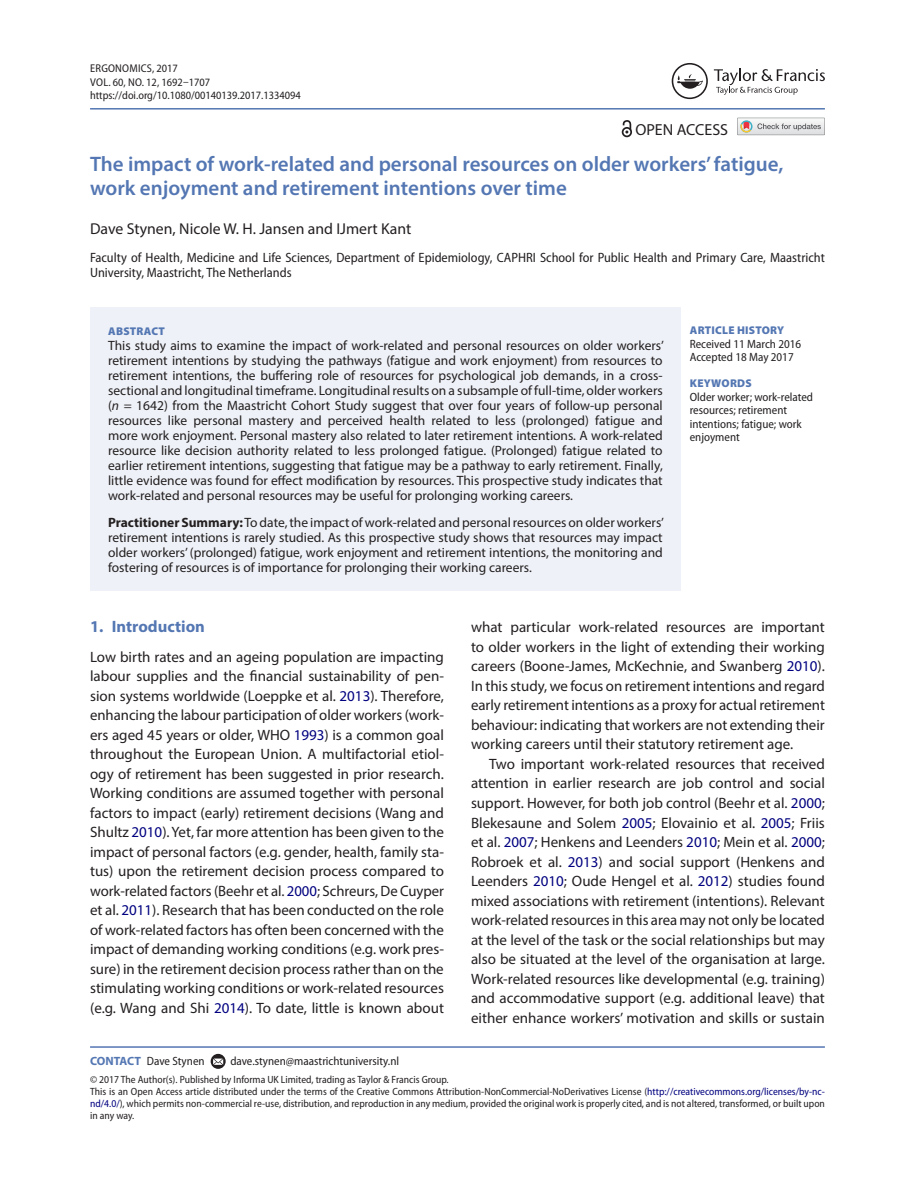
<style>
.page{position:relative;width:915px;height:1191px;background:#fff}
.page>*{position:absolute;margin:0;border:0;box-sizing:border-box;transform-origin:0 0}
.t1{font:600 21px/24px "Myriad Pro";color:#5477b3}
.t2{font:700 16.5px "Myriad Pro";color:#5477b3}
.t3{font:16.05px "Myriad Pro";color:#231f20}
.t4{font:15.75px "Myriad Pro";color:#231f20}
.t5{font:15px/19.5px "Myriad Pro";color:#231f20;text-align:justify}
.t6{font:13.5px/15px "Myriad Pro";color:#231f20;text-align:justify}
.t7{font:semi-condensed 13.5px/15px "Myriad Pro";color:#231f20}
.t8{font:semi-condensed 12px/13.5px "Myriad Pro";color:#231f20}
.t9{font:semi-condensed 11.25px/13.5px "Myriad Pro";color:#231f20}
.t10{font:900 11.25px "Myriad Pro";letter-spacing:.02em;color:#5477b3}
.t11{font:semi-condensed 10.5px/12px "Myriad Pro";color:#231f20}
.s1{font-style:italic}
.s2{font-weight:700}
.s3{color:#000080}
.s4{font-weight:700;font-stretch:normal;color:#5477b3}
</style>
<div class="page">
<hr style="left:90px;top:108px;width:734px;height:2px;background:#5477b3">
<div style="left:90px;top:308px;width:590px;height:210px;background:#eef1f7"></div>
<div style="left:90px;top:485px;width:590px;height:105px;background:#eef1f7"></div>
<hr style="left:90px;top:1046px;width:734px;height:1px;background:#5477b3">
<svg style="left:210px;top:1053px;width:15px;height:15px"></svg>
<svg style="left:213px;top:1058px;width:10px;height:6px"></svg>
<svg style="left:713px;top:69px;width:111px;height:26px"></svg>
<svg style="left:671px;top:63px;width:36px;height:36px"></svg>
<svg style="left:621px;top:120px;width:10px;height:17px"></svg>
<svg style="left:737px;top:118px;width:87px;height:17px"></svg>
<p class="t9" style="left:90px;top:62px;width:212px">Ergonomics, 2017<br>VOL. 60, NO. 12, 1692–1707 https://doi.org/10.1080/00140139.2017.1334094</p>
<p class="t3" style="left:635px;top:120px;width:94px">OPEN ACCESS</p>
<h1 class="t1" style="left:90px;top:151px;width:694px">The impact of work-related and personal resources on older workers’ fatigue, work enjoyment and retirement intentions over time</h1>
<p class="t4" style="left:90px;top:219px;width:323px">Dave Stynen, Nicole W. H. Jansen and IJmert Kant</p>
<p class="t7" style="left:90px;top:250px;width:736px">Faculty of Health, Medicine and Life Sciences, Department of Epidemiology, CAPHRI School for Public Health and Primary Care, Maastricht<br>University, Maastricht, The Netherlands</p>
<p class="t10" style="left:108px;top:324px;width:58px">ABSTRACT</p>
<p class="t6" style="left:108px;top:337px;width:557px">This study aims to examine the impact of work-related and personal resources on older workers’ retirement intentions by studying the pathways (fatigue and work enjoyment) from resources to retirement intentions, the buffering role of resources for psychological job demands, in a cross&shy;sectional and longitudinal timeframe. Longitudinal results on a subsample of full-time, older workers (<span class="s1">n</span> = 1642) from the Maastricht Cohort Study suggest that over four years of follow-up personal resources like personal mastery and perceived health related to less (prolonged) fatigue and more work enjoyment. Personal mastery also related to later retirement intentions. A work-related resource like decision authority related to less prolonged fatigue. (Prolonged) fatigue related to earlier retirement intentions, suggesting that fatigue may be a pathway to early retirement. Finally, little evidence was found for effect modification by resources. This prospective study indicates that work-related and personal resources may be useful for prolonging working careers.</p>
<p class="t6" style="left:108px;top:514px;width:557px"><span class="s2">Practitioner Summary:</span> To date, the impact of work-related and personal resources on older workers’ retirement intentions is rarely studied. As this prospective study shows that resources may impact older workers’ (prolonged) fatigue, work enjoyment and retirement intentions, the monitoring and fostering of resources is of importance for prolonging their working careers.</p>
<p class="t10" style="left:689px;top:324px;width:96px">ARTICLE HISTORY</p>
<p class="t8" style="left:689px;top:337px;width:113px">Received 11 March 2016<br>Accepted 18 May 2017</p>
<p class="t10" style="left:689px;top:377px;width:63px">KEYWORDS</p>
<p class="t8" style="left:689px;top:390px;width:125px">Older worker; work-related resources; retirement intentions; fatigue; work enjoyment</p>
<p class="t2" style="left:90px;top:616px;width:116px">1. Introduction</p>
<p class="t5" style="left:90px;top:646px;width:355px">Low birth rates and an ageing population are impacting labour supplies and the financial sustainability of pen&shy;sion systems worldwide (Loeppke et al. <span class="s3">2013</span>). Therefore, enhancing the labour participation of older workers (work&shy;ers aged 45 years or older, WHO <span class="s3">1993</span>) is a common goal throughout the European Union. A multifactorial etiol&shy;ogy of retirement has been suggested in prior research.<br>Working conditions are assumed together with personal factors to impact (early) retirement decisions (Wang and Shultz <span class="s3">2010</span>). Yet, far more attention has been given to the impact of personal factors (e.g. gender, health, family sta&shy;tus) upon the retirement decision process compared to work-related factors (Beehr et al. <span class="s3">2000</span>; Schreurs, De Cuyper et al. <span class="s3">2011</span>). Research that has been conducted on the role of work-related factors has often been concerned with the impact of demanding working conditions (e.g. work pres&shy;sure) in the retirement decision process rather than on the stimulating working conditions or work-related resources (e.g. Wang and Shi <span class="s3">2014</span>). To date, little is known about</p>
<p class="t8" style="left:90px;top:1054px;width:116px"><span class="s4">CONTACT</span> Dave Stynen</p>
<p class="t8" style="left:230px;top:1054px;width:170px">dave.stynen@maastrichtuniversity.nl</p>
<p class="t5" style="left:471px;top:617px;width:355px">what particular work-related resources are important to older workers in the light of extending their working careers (Boone-James, McKechnie, and Swanberg <span class="s3">2010</span>).<br>In this study, we focus on retirement intentions and regard early retirement intentions as a proxy for actual retirement behaviour: indicating that workers are not extending their working careers until their statutory retirement age.</p>
<p class="t5" style="left:471px;top:754px;width:355px;text-indent:18px">Two important work-related resources that received attention in earlier research are job control and social support. However, for both job control (Beehr et al. <span class="s3">2000</span>; Blekesaune and Solem <span class="s3">2005</span>; Elovainio et al. <span class="s3">2005</span>; Friis et al. <span class="s3">2007</span>; Henkens and Leenders <span class="s3">2010</span>; Mein et al. <span class="s3">2000</span>; Robroek et al. <span class="s3">2013</span>) and social support (Henkens and Leenders <span class="s3">2010</span>; Oude Hengel et al. <span class="s3">2012</span>) studies found mixed associations with retirement (intentions). Relevant work-related resources in this area may not only be located at the level of the task or the social relationships but may also be situated at the level of the organisation at large.<br>Work-related resources like developmental (e.g. training) and accommodative support (e.g. additional leave) that either enhance workers’ motivation and skills or sustain</p>
<p class="t11" style="left:90px;top:1073px;width:736px">© 2017 The Author(s). Published by Informa UK Limited, trading as Taylor &amp; Francis Group.<br>This is an Open Access article distributed under the terms of the Creative Commons Attribution-NonCommercial-NoDerivatives License (<span class="s3">http://creativecommons.org/licenses/by-nc&shy;nd/4.0/</span>), which permits non-commercial re-use, distribution, and reproduction in any medium, provided the original work is properly cited, and is not altered, transformed, or built upon in any way.</p>
</div>
